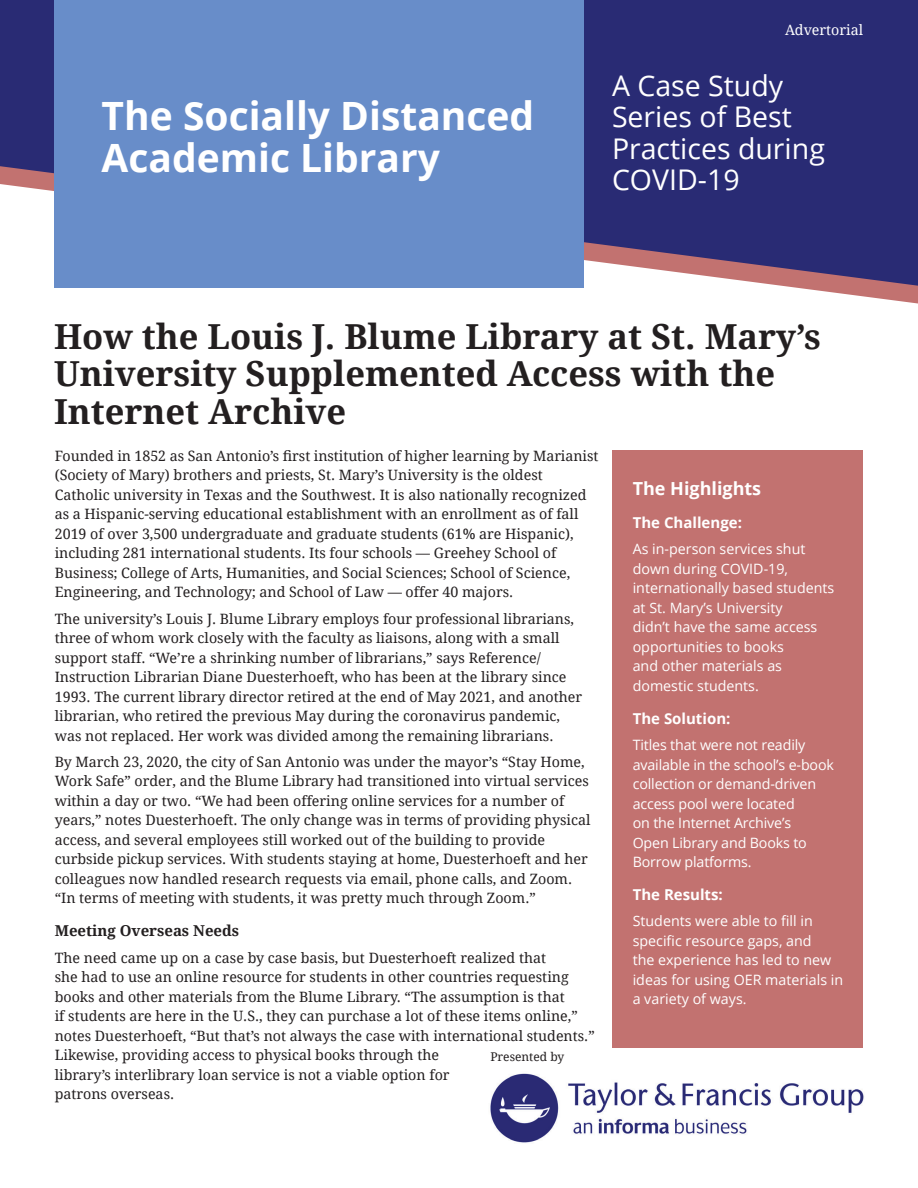
<style>
.page{position:relative;width:918px;height:1188px;background:#fff}
.page>*{position:absolute;margin:0;border:0;box-sizing:border-box;transform-origin:0 0}
.t1{font:700 39px/42px "Open Sans";color:#fff}
.t2{font:700 34.5px/37.5px "Droid Serif";color:#231f20}
.t3{font:28.5px/31.5px "Open Sans";color:#fff}
.t4{font:700 18px "Open Sans";color:#fff}
.t5{font:700 15px "Open Sans";color:#fff}
.t6{font:700 15px "Droid Serif";color:#231f20}
.t7{font:14.25px/19.5px "Droid Serif";color:#231f20}
.t8{font:14.25px/19.5px "Open Sans";color:#fff}
.t9{font:14.25px "Droid Serif";color:#fff}
.t10{font:12px "Droid Serif";color:#231f20}
</style>
<div class="page">
<svg style="left:54px;top:286px;width:864px;height:18px"></svg>
<svg style="left:0;top:0;width:918px;height:286px;background:#403d7d"></svg>
<div style="left:55px;top:0;width:529px;height:287px;background:#688dc9"></div>
<div style="left:613px;top:450px;width:250px;height:598px;background:#c27270"></div>
<img style="left:490px;top:1073px;width:374px;height:70px">
<h1 class="t1" style="left:102px;top:94px;width:434px">The Socially Distanced<br>Academic Library</h1>
<p class="t9" style="left:785px;top:20px;width:80px">Advertorial</p>
<h3 class="t3" style="left:612px;top:69px;width:214px">A Case Study<br>Series of Best<br>Practices during<br>COVID-19</h3>
<h2 class="t2" style="left:54px;top:317px;width:768px">How the Louis J. Blume Library at St. Mary’s<br>University Supplemented Access with the<br>Internet Archive</h2>
<p class="t7" style="left:55px;top:446px;width:545px">Founded in 1852 as San Antonio’s first institution of higher learning by Marianist (Society of Mary) brothers and priests, St. Mary’s University is the oldest Catholic university in Texas and the Southwest. It is also nationally recognized as a Hispanic-serving educational establishment with an enrollment as of fall 2019 of over 3,500 undergraduate and graduate students (61% are Hispanic), including 281 international students. Its four schools — Greehey School of Business; College of Arts, Humanities, and Social Sciences; School of Science, Engineering, and Technology; and School of Law — offer 40 majors.</p>
<p class="t7" style="left:55px;top:608px;width:529px">The university’s Louis J. Blume Library employs four professional librarians, three of whom work closely with the faculty as liaisons, along with a small support staff. “We’re a shrinking number of librarians,” says Reference/ Instruction Librarian Diane Duesterhoeft, who has been at the library since 1993. The current library director retired at the end of May 2021, and another librarian, who retired the previous May during the coronavirus pandemic, was not replaced. Her work was divided among the remaining librarians.</p>
<p class="t7" style="left:55px;top:752px;width:537px">By March 23, 2020, the city of San Antonio was under the mayor’s “Stay Home, Work Safe” order, and the Blume Library had transitioned into virtual services within a day or two. “We had been offering online services for a number of years,” notes Duesterhoeft. The only change was in terms of providing physical access, and several employees still worked out of the building to provide curbside pickup services. With students staying at home, Duesterhoeft and her colleagues now handled research requests via email, phone calls, and Zoom. “In terms of meeting with students, it was pretty much through Zoom.”</p>
<p class="t6" style="left:55px;top:920px;width:186px">Meeting Overseas Needs</p>
<p class="t7" style="left:55px;top:947px;width:542px">The need came up on a case by case basis, but Duesterhoeft realized that<br>she had to use an online resource for students in other countries requesting books and other materials from the Blume Library. “The assumption is that<br>if students are here in the U.S., they can purchase a lot of these items online,” notes Duesterhoeft, “But that’s not always the case with international students.” Likewise, providing access to physical books through the<br>library’s interlibrary loan service is not a viable option for<br>patrons overseas.</p>
<p class="t4" style="left:633px;top:476px;width:130px">The Highlights</p>
<p class="t5" style="left:633px;top:512px;width:111px">The Challenge:</p>
<p class="t8" style="left:633px;top:539px;width:203px">As in-person services shut down during COVID-19, internationally based students at St. Mary’s University<br>didn’t have the same access opportunities to books<br>and other materials as domestic students.</p>
<p class="t5" style="left:633px;top:708px;width:99px">The Solution:</p>
<p class="t8" style="left:633px;top:735px;width:203px">Titles that were not readily available in the school’s e-book collection or demand-driven access pool were located<br>on the Internet Archive’s<br>Open Library and Books to<br>Borrow platforms.</p>
<p class="t5" style="left:633px;top:884px;width:92px">The Results:</p>
<p class="t8" style="left:633px;top:911px;width:212px">Students were able to fill in specific resource gaps, and<br>the experience has led to new ideas for using OER materials in a variety of ways.</p>
<p class="t10" style="left:490px;top:1049px;width:75px">Presented by</p>
</div>
